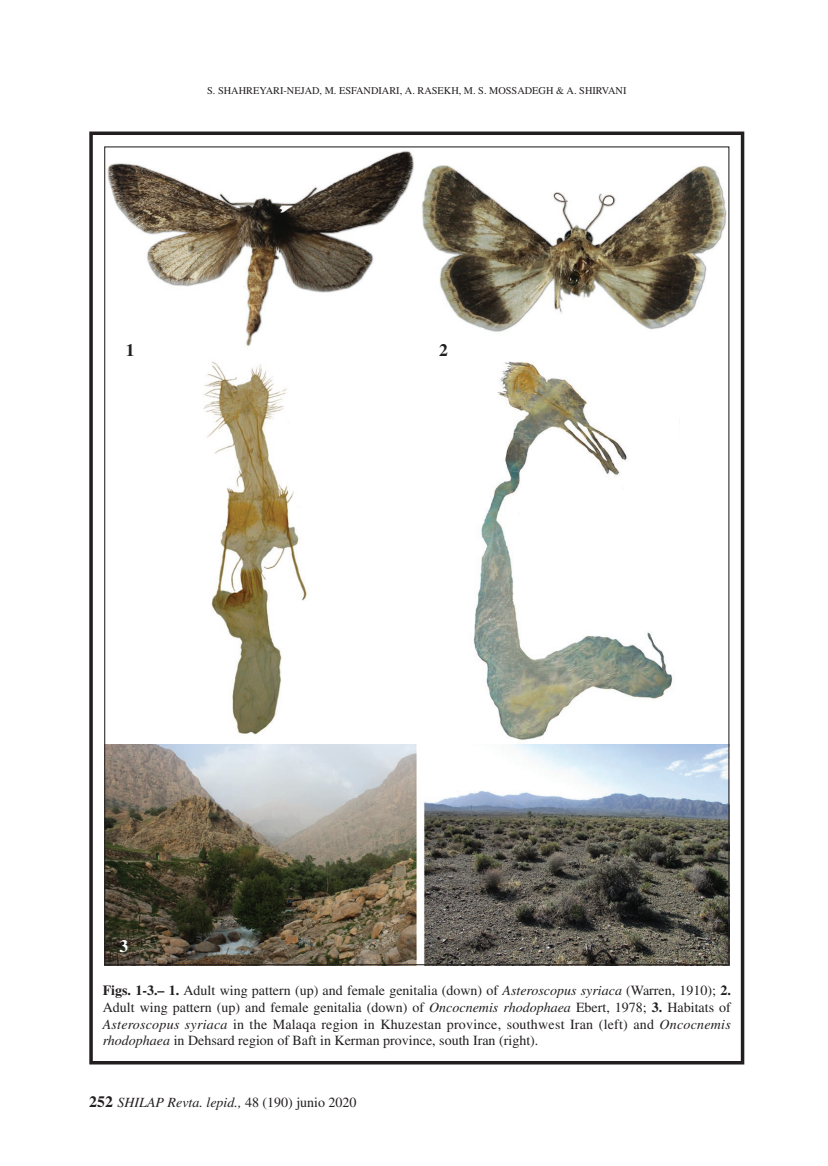
<style>
.page{position:relative;width:828px;height:1166px;background:#fff}
.page>*{position:absolute;margin:0;border:0;box-sizing:border-box;transform-origin:0 0}
.t1{font:700 17.5px "Times";color:#231f20}
.t2{font:700 17.5px "Times";color:#fff}
.t3{font:14px/16.8px "Times";color:#231f20;text-align:justify}
.t4{font:italic 14px "Times";color:#231f20}
.t5{font:10.33px "Times";color:#231f20}
.s1{font-weight:700}
.s2{font-style:italic}
.s3{font-weight:700;font-style:normal;font-size:15.75px}
.s4{font-style:normal}
</style>
<div class="page">
<div style="left:89px;top:131px;width:655px;height:933px;border:4px solid #231f20"></div>
<img style="left:107px;top:151px;width:307px;height:195px">
<img style="left:422px;top:165px;width:305px;height:167px">
<img style="left:203px;top:362px;width:104px;height:373px">
<img style="left:473px;top:361px;width:200px;height:379px">
<img style="left:106px;top:744px;width:621px;height:219px">
<p class="t5" style="left:207px;top:87px;width:421px">S. SHAHREYARI-NEJAD, M. ESFANDIARI, A. RASEKH, M. S. MOSSADEGH &amp; A. SHIRVANI</p>
<p class="t1" style="left:126px;top:344px;width:10px">1</p>
<p class="t1" style="left:439px;top:344px;width:10px">2</p>
<p class="t2" style="left:119px;top:939px;width:10px">3</p>
<p class="t3" style="left:103px;top:983px;width:629px"><span class="s1">Figs. 1-3.– 1.</span> Adult wing pattern (up) and female genitalia (down) of <span class="s2">Asteroscopus syriaca</span> (Warren, 1910); <span class="s1">2.<br></span>Adult wing pattern (up) and female genitalia (down) of <span class="s2">Oncocnemis rhodophaea</span> Ebert, 1978; <span class="s1">3.</span> Habitats of <span class="s2">Asteroscopus syriaca</span> in the Malaqa region in Khuzestan province, southwest Iran (left) and <span class="s2">Oncocnemis rhodophaea</span> in Dehsard region of Baft in Kerman province, south Iran (right).</p>
<p class="t4" style="left:89px;top:1096px;width:269px"><span class="s3">252</span> SHILAP Revta. lepid., <span class="s4">48 (190) junio 2020</span></p>
</div>
